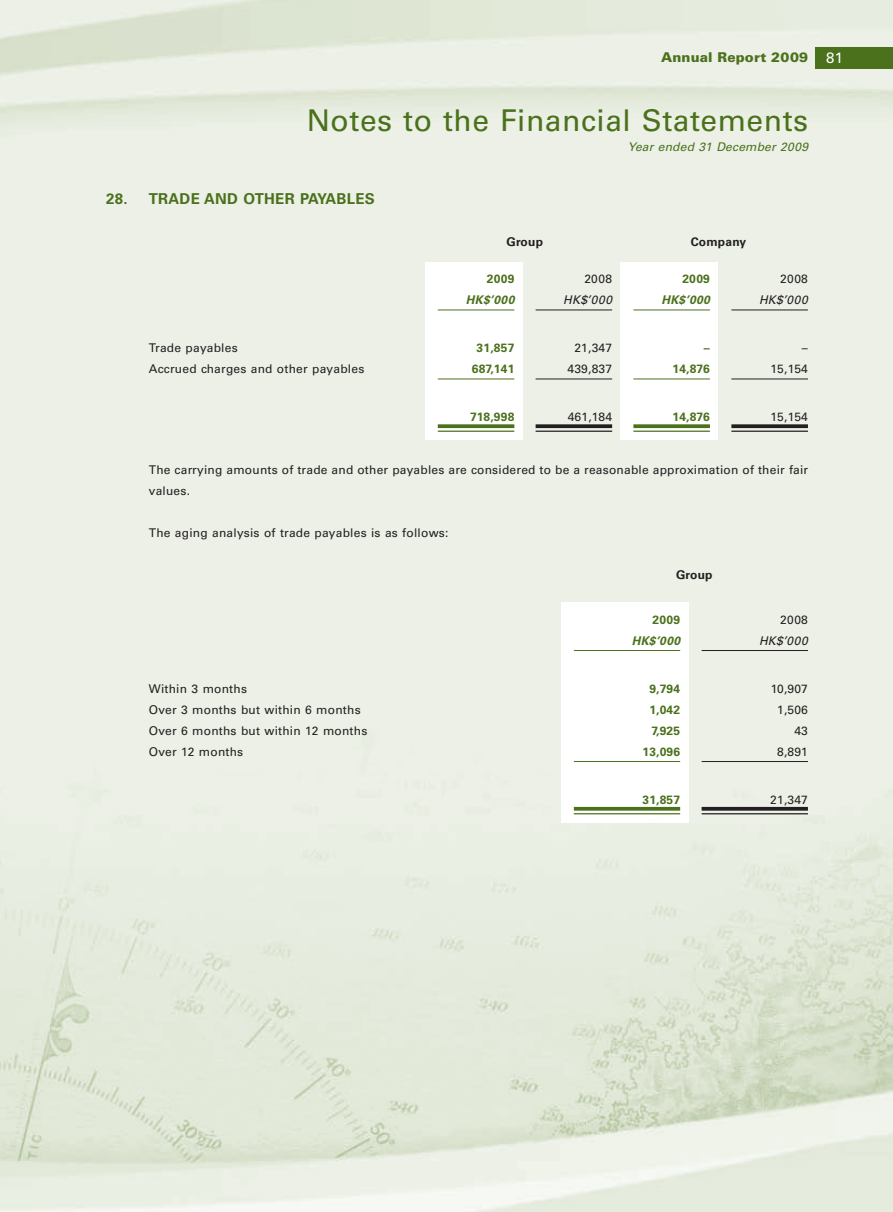
<style>
.page{position:relative;width:893px;height:1212px;background:#fff}
.page>*{position:absolute;margin:0;border:0;box-sizing:border-box;transform-origin:0 0}
.t1{font:30px "Univers LT Std";letter-spacing:.015em;color:#4b711c}
.t2{font:700 15px "Univers LT Std";letter-spacing:.015em;color:#4b711c}
.t3{font:900 13.5px "Univers LT Std";letter-spacing:.01em;color:#4b711c}
.t4{font:12px/21px "Univers LT Std";letter-spacing:.015em;color:#231f20}
.t5{font:700 12px "Univers LT Std";letter-spacing:.015em;color:#4b711c}
.t6{font:italic 12px "Univers LT Std";letter-spacing:.015em;color:#4b711c}
.t7{font:italic 700 12px "Univers LT Std";letter-spacing:.035em;color:#4b711c}
.t8{font:italic 12px "Univers LT Std";letter-spacing:.055em;color:#231f20}
.t9{font:700 12px "Univers LT Std";letter-spacing:.015em;color:#231f20}
.s1{font-weight:400;font-size:15px;color:#fff}
</style>
<div class="page">
<img style="left:0;top:0;width:893px;height:1212px">
<div style="left:815px;top:48px;width:78px;height:21px;background:#4b711c"></div>
<div style="left:425px;top:262px;width:98px;height:178px;background:#fff"></div>
<div style="left:620px;top:262px;width:98px;height:178px;background:#fff"></div>
<hr style="left:438px;top:310px;width:76px;height:1px;background:#4b711c">
<hr style="left:536px;top:310px;width:76px;height:1px;background:#231f20">
<hr style="left:633px;top:310px;width:77px;height:1px;background:#4b711c">
<hr style="left:731px;top:310px;width:77px;height:1px;background:#231f20">
<hr style="left:438px;top:379px;width:76px;height:1px;background:#4b711c">
<hr style="left:536px;top:379px;width:76px;height:1px;background:#231f20">
<hr style="left:633px;top:379px;width:77px;height:1px;background:#4b711c">
<hr style="left:731px;top:379px;width:77px;height:1px;background:#231f20">
<svg style="left:438px;top:424px;width:76px;height:4px"></svg>
<hr style="left:438px;top:431px;width:76px;height:1px;background:#4b711c">
<svg style="left:536px;top:424px;width:76px;height:4px"></svg>
<hr style="left:536px;top:431px;width:76px;height:1px;background:#231f20">
<svg style="left:633px;top:424px;width:77px;height:4px"></svg>
<hr style="left:633px;top:431px;width:77px;height:1px;background:#4b711c">
<svg style="left:731px;top:424px;width:77px;height:4px"></svg>
<hr style="left:731px;top:431px;width:77px;height:1px;background:#231f20">
<div style="left:561px;top:603px;width:128px;height:220px;background:#fff"></div>
<hr style="left:574px;top:650px;width:106px;height:1px;background:#4b711c">
<hr style="left:702px;top:650px;width:106px;height:1px;background:#231f20">
<hr style="left:574px;top:761px;width:106px;height:1px;background:#4b711c">
<hr style="left:702px;top:761px;width:106px;height:1px;background:#231f20">
<svg style="left:574px;top:807px;width:106px;height:4px"></svg>
<hr style="left:574px;top:813px;width:106px;height:1px;background:#4b711c">
<svg style="left:702px;top:807px;width:106px;height:4px"></svg>
<hr style="left:702px;top:813px;width:106px;height:1px;background:#231f20">
<p class="t3" style="left:661px;top:49px;width:183px">Annual Report 2009 <span class="s1">81</span></p>
<p class="t1" style="left:307px;top:103px;width:503px">Notes to the Financial Statements</p>
<p class="t6" style="left:628px;top:139px;width:182px">Year ended 31 December 2009</p>
<p class="t2" style="left:106px;top:190px;width:270px">28. TRADE AND OTHER PAYABLES</p>
<p class="t9" style="left:506px;top:235px;width:38px">Group</p>
<p class="t9" style="left:691px;top:235px;width:57px">Company</p>
<p class="t5" style="left:487px;top:272px;width:29px">2009</p>
<p class="t4" style="left:584px;top:269px;width:29px">2008</p>
<p class="t5" style="left:682px;top:272px;width:29px">2009</p>
<p class="t4" style="left:780px;top:269px;width:29px">2008</p>
<p class="t7" style="left:466px;top:293px;width:50px">HK$’000</p>
<p class="t8" style="left:563px;top:293px;width:50px">HK$’000</p>
<p class="t7" style="left:662px;top:293px;width:50px">HK$’000</p>
<p class="t8" style="left:759px;top:293px;width:50px">HK$’000</p>
<p class="t4" style="left:149px;top:338px;width:90px">Trade payables</p>
<p class="t5" style="left:477px;top:341px;width:39px">31,857</p>
<p class="t4" style="left:574px;top:338px;width:39px">21,347</p>
<p class="t5" style="left:704px;top:341px;width:7px">–</p>
<p class="t4" style="left:802px;top:338px;width:7px">–</p>
<p class="t4" style="left:149px;top:359px;width:217px">Accrued charges and other payables</p>
<p class="t5" style="left:472px;top:362px;width:44px">687,141</p>
<p class="t4" style="left:568px;top:359px;width:46px">439,837</p>
<p class="t5" style="left:672px;top:362px;width:39px">14,876</p>
<p class="t4" style="left:771px;top:359px;width:39px">15,154</p>
<p class="t5" style="left:470px;top:410px;width:46px">718,998</p>
<p class="t4" style="left:568px;top:407px;width:46px">461,184</p>
<p class="t5" style="left:672px;top:410px;width:39px">14,876</p>
<p class="t4" style="left:771px;top:407px;width:39px">15,154</p>
<p class="t4" style="left:149px;top:459px;width:661px">The carrying amounts of trade and other payables are considered to be a reasonable approximation of their fair values.</p>
<p class="t4" style="left:149px;top:522px;width:301px">The aging analysis of trade payables is as follows:</p>
<p class="t9" style="left:676px;top:568px;width:38px">Group</p>
<p class="t5" style="left:653px;top:613px;width:29px">2009</p>
<p class="t4" style="left:780px;top:609px;width:29px">2008</p>
<p class="t7" style="left:632px;top:634px;width:50px">HK$’000</p>
<p class="t8" style="left:759px;top:633px;width:50px">HK$’000</p>
<p class="t4" style="left:149px;top:678px;width:100px">Within 3 months</p>
<p class="t5" style="left:649px;top:682px;width:32px">9,794</p>
<p class="t4" style="left:771px;top:678px;width:39px">10,907</p>
<p class="t4" style="left:149px;top:699px;width:213px">Over 3 months but within 6 months</p>
<p class="t5" style="left:649px;top:703px;width:32px">1,042</p>
<p class="t4" style="left:777px;top:699px;width:32px">1,506</p>
<p class="t4" style="left:149px;top:720px;width:220px">Over 6 months but within 12 months</p>
<p class="t5" style="left:651px;top:724px;width:30px">7,925</p>
<p class="t4" style="left:794px;top:720px;width:15px">43</p>
<p class="t4" style="left:149px;top:741px;width:96px">Over 12 months</p>
<p class="t5" style="left:642px;top:745px;width:39px">13,096</p>
<p class="t4" style="left:777px;top:741px;width:32px">8,891</p>
<p class="t5" style="left:642px;top:793px;width:39px">31,857</p>
<p class="t4" style="left:770px;top:789px;width:39px">21,347</p>
</div>
